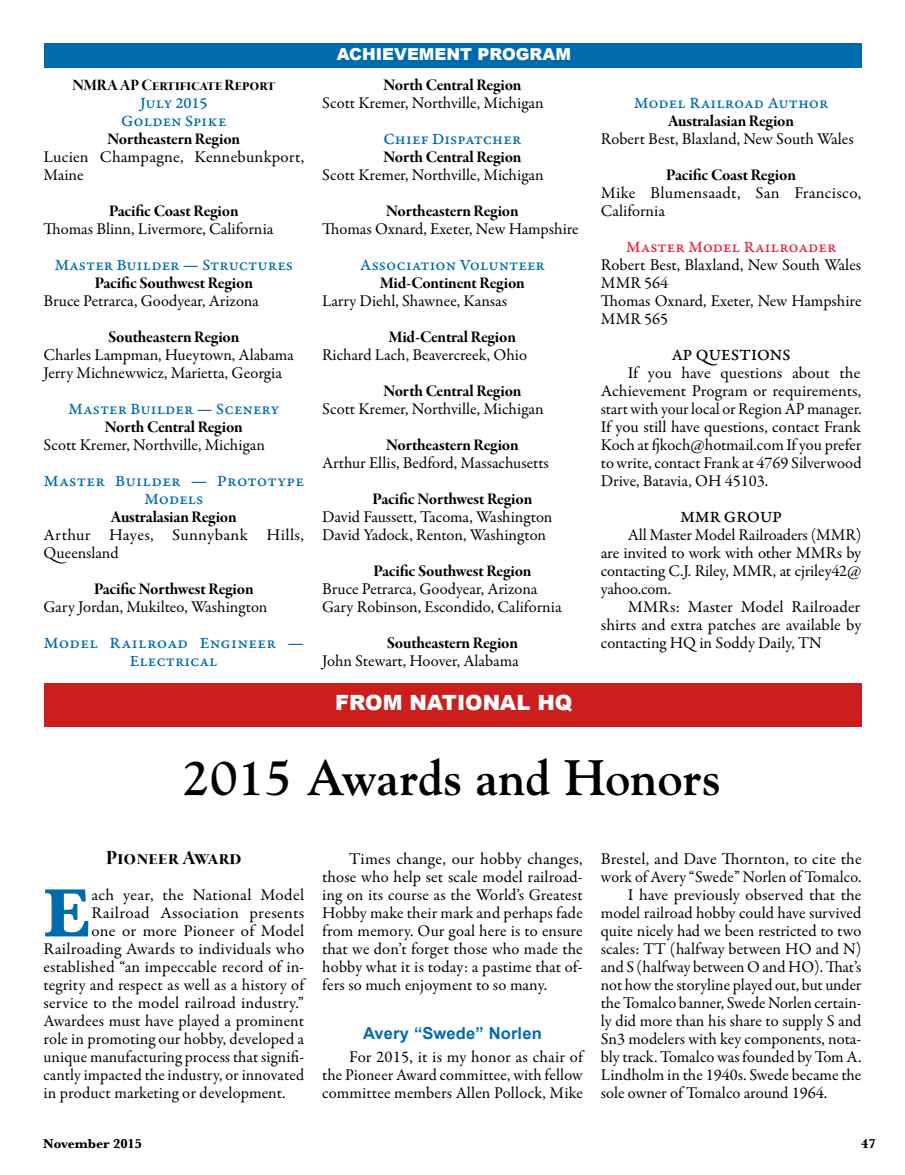
<style>
.page{position:relative;width:905px;height:1175px;background:#fff}
.page>*{position:absolute;margin:0;border:0;box-sizing:border-box;transform-origin:0 0}
.t1{font:700 70.8px "Baskerville";color:#006bac}
.t2{font:700 49.5px "Goudy";color:#000}
.t3{font:900 21px "Arial";color:#fff}
.t4{font:21px "Garamond Premr Pro Bd Disp";letter-spacing:.01em;color:#000}
.t5{font:16.5px/18px "Garamond Premr Pro";color:#000}
.t6{font:16.5px "Garamond Premr Pro Bd Subh";letter-spacing:-.01em;color:#000}
.t7{font:16.5px/18px "Garamond Premr Pro Med Capt";color:#006bac;text-align:center}
.t8{font:16.5px "Garamond Premr Pro";letter-spacing:.02em;color:#000}
.t9{font:16.5px "Garamond Premr Pro Bd Disp";color:#000}
.t10{font:16.5px "Garamond Premr Pro Med Capt";letter-spacing:-.005em;color:#e2263e}
.t11{font:16.5px "Garamond Premr Pro Med Capt";letter-spacing:.01em;color:#000}
.t12{font:900 16.5px "Arial";color:#fff}
.t13{font:700 16.5px "Arial";letter-spacing:.01em;color:#006bac}
.t14{font:700 13.5px "Baskerville";color:#000}
</style>
<div class="page">
<div style="left:44px;top:44px;width:817px;height:24px;background:#006bac"></div>
<div style="left:44px;top:683px;width:817px;height:44px;background:#cc1f1d"></div>
<p class="t9" style="left:72px;top:76px;width:204px">NMRA AP Certificate Report</p>
<p class="t7" style="left:121px;top:94px;width:107px">July 2015<br>Golden Spike</p>
<p class="t6" style="left:107px;top:129px;width:134px">Northeastern Region</p>
<p class="t5" style="left:44px;top:148px;width:262px">Lucien Champagne, Kennebunkport,<br>Maine</p>
<p class="t6" style="left:109px;top:201px;width:131px">Pacific Coast Region</p>
<p class="t5" style="left:44px;top:220px;width:231px">Thomas Blinn, Livermore, California</p>
<p class="t7" style="left:54px;top:256px;width:240px">Master Builder — Structures</p>
<p class="t6" style="left:95px;top:273px;width:160px">Pacific Southwest Region</p>
<p class="t5" style="left:44px;top:292px;width:217px">Bruce Petrarca, Goodyear, Arizona</p>
<p class="t6" style="left:108px;top:327px;width:133px">Southeastern Region</p>
<p class="t5" style="left:44px;top:346px;width:252px">Charles Lampman, Hueytown, Alabama<br>Jerry Michnewwicz, Marietta, Georgia</p>
<p class="t7" style="left:68px;top:400px;width:213px">Master Builder — Scenery</p>
<p class="t6" style="left:105px;top:417px;width:140px">North Central Region</p>
<p class="t5" style="left:43px;top:436px;width:223px">Scott Kremer, Northville, Michigan</p>
<p class="t7" style="left:44px;top:472px;width:262px">Master Builder — Prototype<br>Models</p>
<p class="t6" style="left:111px;top:507px;width:127px">Australasian Region</p>
<p class="t5" style="left:44px;top:526px;width:262px">Arthur Hayes, Sunnybank Hills,<br>Queensland</p>
<p class="t6" style="left:94px;top:579px;width:161px">Pacific Northwest Region</p>
<p class="t5" style="left:44px;top:598px;width:225px">Gary Jordan, Mukilteo, Washington</p>
<p class="t7" style="left:44px;top:634px;width:262px">Model Railroad Engineer —<br>Electrical</p>
<p class="t12" style="left:337px;top:45px;width:236px">ACHIEVEMENT PROGRAM</p>
<p class="t6" style="left:383px;top:75px;width:140px">North Central Region</p>
<p class="t5" style="left:322px;top:94px;width:223px">Scott Kremer, Northville, Michigan</p>
<p class="t7" style="left:383px;top:130px;width:139px">Chief Dispatcher</p>
<p class="t6" style="left:383px;top:147px;width:140px">North Central Region</p>
<p class="t5" style="left:322px;top:166px;width:223px">Scott Kremer, Northville, Michigan</p>
<p class="t6" style="left:386px;top:201px;width:134px">Northeastern Region</p>
<p class="t5" style="left:322px;top:220px;width:258px">Thomas Oxnard, Exeter, New Hampshire</p>
<p class="t7" style="left:360px;top:256px;width:186px">Association Volunteer</p>
<p class="t6" style="left:380px;top:273px;width:146px">Mid-Continent Region</p>
<p class="t5" style="left:322px;top:292px;width:186px">Larry Diehl, Shawnee, Kansas</p>
<p class="t6" style="left:389px;top:327px;width:129px">Mid-Central Region</p>
<p class="t5" style="left:322px;top:346px;width:206px">Richard Lach, Beavercreek, Ohio</p>
<p class="t6" style="left:383px;top:381px;width:140px">North Central Region</p>
<p class="t5" style="left:322px;top:400px;width:223px">Scott Kremer, Northville, Michigan</p>
<p class="t6" style="left:386px;top:435px;width:134px">Northeastern Region</p>
<p class="t5" style="left:322px;top:454px;width:228px">Arthur Ellis, Bedford, Massachusetts</p>
<p class="t6" style="left:372px;top:489px;width:161px">Pacific Northwest Region</p>
<p class="t5" style="left:322px;top:508px;width:232px">David Faussett, Tacoma, Washington<br>David Yadock, Renton, Washington</p>
<p class="t6" style="left:373px;top:561px;width:160px">Pacific Southwest Region</p>
<p class="t5" style="left:322px;top:580px;width:241px">Bruce Petrarca, Goodyear, Arizona<br>Gary Robinson, Escondido, California</p>
<p class="t6" style="left:387px;top:633px;width:133px">Southeastern Region</p>
<p class="t5" style="left:322px;top:652px;width:198px">John Stewart, Hoover, Alabama</p>
<p class="t3" style="left:335px;top:690px;width:32px">FROM</p>
<p class="t3" style="left:409px;top:690px;width:34px">NATIONA</p>
<p class="t3" style="left:516px;top:690px;width:57px">L HQ</p>
<p class="t7" style="left:633px;top:94px;width:196px">Model Railroad Author</p>
<p class="t6" style="left:668px;top:111px;width:127px">Australasian Region</p>
<p class="t5" style="left:600px;top:130px;width:254px">Robert Best, Blaxland, New South Wales</p>
<p class="t6" style="left:666px;top:165px;width:131px">Pacific Coast Region</p>
<p class="t5" style="left:600px;top:184px;width:262px">Mike Blumensaadt, San Francisco,<br>California</p>
<p class="t10" style="left:626px;top:237px;width:212px">Master Model Railroader</p>
<p class="t5" style="left:600px;top:256px;width:262px">Robert Best, Blaxland, New South Wales<br>MMR 564<br>Thomas Oxnard, Exeter, New Hampshire<br>MMR 565</p>
<p class="t11" style="left:671px;top:345px;width:120px">AP QUESTIONS</p>
<p class="t5" style="left:600px;top:364px;width:262px;text-align:justify;text-indent:27px">If you have questions about the Achievement Program or requirements, start with your local or Region AP manager.<br>If you still have questions, contact Frank Koch at fjkoch@hotmail.com If you prefer to write, contact Frank at 4769 Silverwood Drive, Batavia, OH 45103.</p>
<p class="t11" style="left:680px;top:507px;width:103px">MMR GROUP</p>
<p class="t5" style="left:600px;top:526px;width:262px;text-align:justify;text-indent:27px">All Master Model Railroaders (MMR) are invited to work with other MMRs by contacting C.J. Riley, MMR, at cjriley42@ yahoo.com.</p>
<p class="t5" style="left:600px;top:598px;width:262px;text-align:justify;text-indent:27px">MMRs: Master Model Railroader shirts and extra patches are available by contacting HQ in Soddy Daily, TN</p>
<h2 class="t2" style="left:182px;top:746px;width:540px">2015 Awards and Honors</h2>
<p class="t4" style="left:106px;top:846px;width:137px">Pioneer Award</p>
<h1 class="t1" style="left:44px;top:871px;width:49px">E</h1>
<p class="t8" style="left:91px;top:885px;width:214px">ach year, the National Model</p>
<p class="t8" style="left:91px;top:903px;width:214px">Railroad Association presents</p>
<p class="t5" style="left:91px;top:922px;width:214px">one or more Pioneer of Model</p>
<p class="t5" style="left:44px;top:940px;width:262px">Railroading Awards to individuals who</p>
<p class="t5" style="left:44px;top:958px;width:262px">established “an impeccable record of in-</p>
<p class="t5" style="left:44px;top:976px;width:262px">tegrity and respect as well as a history of</p>
<p class="t5" style="left:44px;top:994px;width:262px">service to the model railroad industry.”</p>
<p class="t5" style="left:44px;top:1012px;width:262px">Awardees must have played a prominent</p>
<p class="t5" style="left:44px;top:1030px;width:262px">role in promoting our hobby, developed a</p>
<p class="t5" style="left:44px;top:1048px;width:262px">unique manufacturing process that signifi-</p>
<p class="t5" style="left:44px;top:1066px;width:262px">cantly impacted the industry, or innovated</p>
<p class="t5" style="left:44px;top:1084px;width:244px">in product marketing or development.</p>
<p class="t5" style="left:322px;top:850px;width:262px;text-align:justify;text-indent:27px">Times change, our hobby changes, those who help set scale model railroad&shy;ing on its course as the World’s Greatest Hobby make their mark and perhaps fade from memory. Our goal here is to ensure that we don’t forget those who made the hobby what it is today: a pastime that of&shy;fers so much enjoyment to so many.</p>
<p class="t13" style="left:363px;top:1022px;width:180px">Avery “Swede” Norlen</p>
<p class="t5" style="left:322px;top:1048px;width:262px;text-align:justify;text-indent:27px">For 2015, it is my honor as chair of the Pioneer Award committee, with fellow committee members Allen Pollock, Mike</p>
<p class="t5" style="left:600px;top:850px;width:262px">Brestel, and Dave Thornton, to cite the</p>
<p class="t5" style="left:600px;top:868px;width:262px">work of Avery “Swede” Norlen of Tomalco.</p>
<p class="t5" style="left:627px;top:886px;width:235px">I have previously observed that the</p>
<p class="t5" style="left:600px;top:904px;width:262px">model railroad hobby could have survived</p>
<p class="t5" style="left:600px;top:922px;width:262px">quite nicely had we been restricted to two</p>
<p class="t5" style="left:600px;top:940px;width:262px">scales: TT (halfway between HO and N)</p>
<p class="t5" style="left:600px;top:958px;width:262px">and S (halfway between O and HO). That’s</p>
<p class="t5" style="left:600px;top:976px;width:262px">not how the storyline played out, but under</p>
<p class="t5" style="left:600px;top:994px;width:262px">the Tomalco banner, Swede Norlen certain-</p>
<p class="t5" style="left:600px;top:1012px;width:262px">ly did more than his share to supply S and</p>
<p class="t5" style="left:600px;top:1030px;width:262px">Sn3 modelers with key components, nota-</p>
<p class="t5" style="left:600px;top:1048px;width:262px">bly track. Tomalco was founded by Tom A.</p>
<p class="t5" style="left:600px;top:1066px;width:262px">Lindholm in the 1940s. Swede became the</p>
<p class="t5" style="left:600px;top:1084px;width:228px">sole owner of Tomalco around 1964.</p>
<p class="t14" style="left:43px;top:1135px;width:101px">November 2015</p>
<p class="t14" style="left:861px;top:1135px;width:16px">47</p>
</div>
